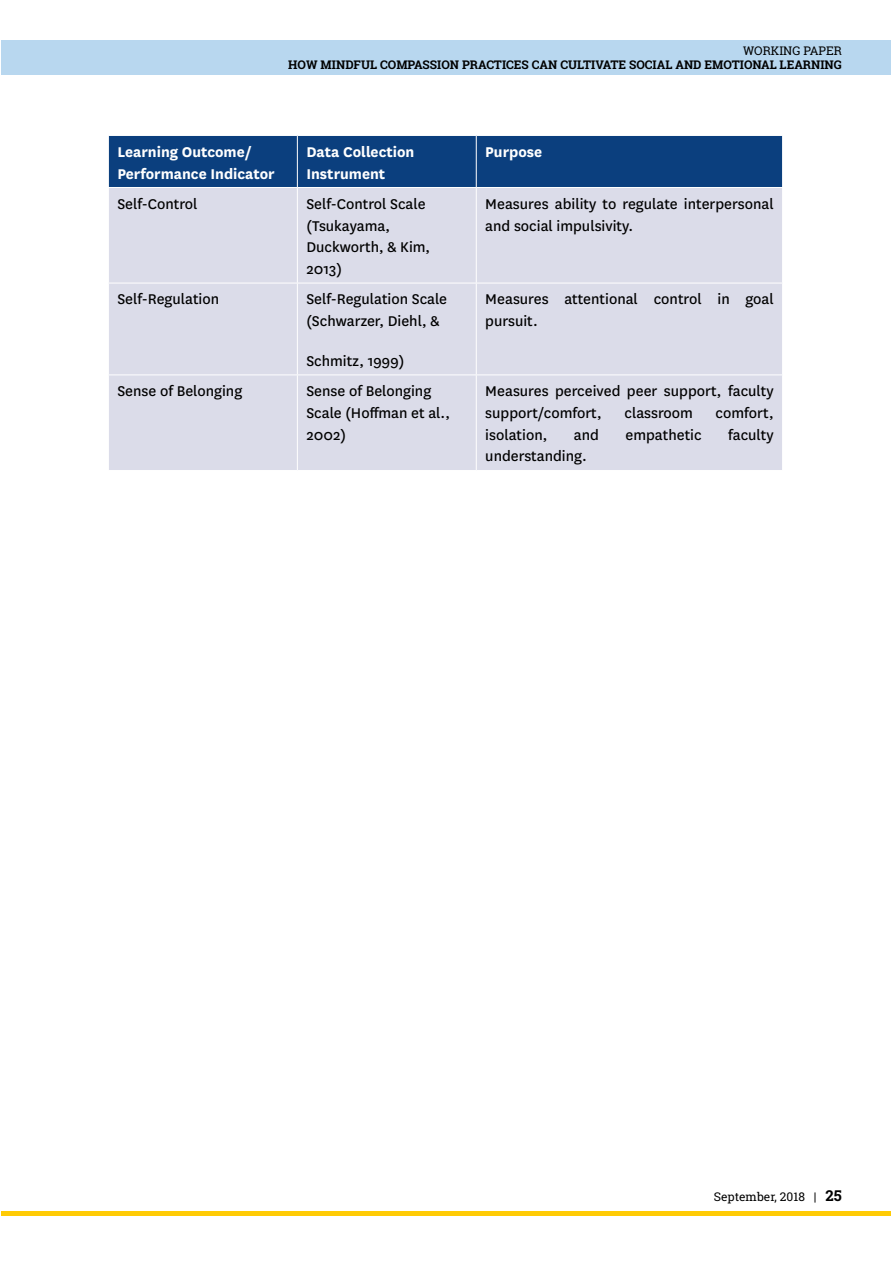
<style>
.page{position:relative;width:891px;height:1261px;background:#fff}
.page>*{position:absolute;margin:0;border:0;box-sizing:border-box;transform-origin:0 0}
.t1{font:16.5px/21.8px "National";color:#000}
.t2{font:700 16.5px/21.8px "National";color:#fff}
.t3{font:700 12px "Roboto Slab";color:#000}
.t4{font:12px "Roboto Slab";color:#000}
.s1{font-weight:700;font-size:15px}
</style>
<div class="page">
<hr style="left:0;top:40px;width:1px;height:35px;background:#b8d7ef">
<div style="left:1px;top:40px;width:890px;height:35px;background:#b8d7ef"></div>
<hr style="left:1px;top:1211px;width:890px;height:4px;background:#ffcb05">
<div style="left:109px;top:136px;width:673px;height:51px;background:#0b3f7e"></div>
<div style="left:109px;top:188px;width:673px;height:282px;background:#dbdce9"></div>
<hr style="left:297px;top:136px;width:1px;height:51px;background:#fff">
<hr style="left:476px;top:136px;width:1px;height:51px;background:#fff">
<hr style="left:297px;top:188px;width:1px;height:95px;background:#fff">
<hr style="left:476px;top:188px;width:1px;height:95px;background:#fff">
<hr style="left:108px;top:283px;width:189px;height:1px;background:#fff">
<hr style="left:297px;top:283px;width:179px;height:1px;background:#fff">
<hr style="left:297px;top:283px;width:1px;height:91px;background:#fff">
<hr style="left:476px;top:283px;width:307px;height:1px;background:#fff">
<hr style="left:476px;top:283px;width:1px;height:91px;background:#fff">
<hr style="left:108px;top:374px;width:189px;height:1px;background:#fff">
<hr style="left:297px;top:374px;width:179px;height:1px;background:#fff">
<hr style="left:297px;top:375px;width:1px;height:95px;background:#fff">
<hr style="left:476px;top:374px;width:307px;height:1px;background:#fff">
<hr style="left:476px;top:375px;width:1px;height:95px;background:#fff">
<p class="t4" style="left:743px;top:42px;width:100px">WORKING PAPER</p>
<p class="t3" style="left:288px;top:56px;width:555px">HOW MINDFUL COMPASSION PRACTICES CAN CULTIVATE SOCIAL AND EMOTIONAL LEARNING</p>
<p class="t2" style="left:117px;top:140px;width:159px">Learning Outcome/<br>Performance Indicator</p>
<p class="t2" style="left:306px;top:140px;width:110px">Data Collection<br>Instrument</p>
<p class="t2" style="left:485px;top:140px;width:58px">Purpose</p>
<p class="t1" style="left:117px;top:192px;width:82px">Self-Control</p>
<p class="t1" style="left:306px;top:192px;width:125px">Self-Control Scale (Tsukayama,<br>Duckworth, &amp; Kim,<br>2013)</p>
<p class="t1" style="left:485px;top:192px;width:290px">Measures ability to regulate interpersonal and social impulsivity.</p>
<p class="t1" style="left:117px;top:287px;width:103px">Self-Regulation</p>
<p class="t1" style="left:306px;top:287px;width:142px">Self-Regulation Scale (Schwarzer, Diehl, &amp;</p>
<p class="t1" style="left:306px;top:349px;width:99px">Schmitz, 1999)</p>
<p class="t1" style="left:485px;top:287px;width:290px">Measures attentional control in goal pursuit.</p>
<p class="t1" style="left:117px;top:379px;width:127px">Sense of Belonging</p>
<p class="t1" style="left:306px;top:379px;width:145px">Sense of Belonging<br>Scale (Hoffman et al.,<br>2002)</p>
<p class="t1" style="left:485px;top:379px;width:290px">Measures perceived peer support, faculty support/comfort,</p>
<p class="t1" style="left:624px;top:401px;width:70px">classroom</p>
<p class="t1" style="left:716px;top:401px;width:60px">comfort,</p>
<p class="t1" style="left:485px;top:423px;width:64px">isolation,</p>
<p class="t1" style="left:574px;top:423px;width:27px">and</p>
<p class="t1" style="left:625px;top:423px;width:78px">empathetic</p>
<p class="t1" style="left:728px;top:423px;width:47px">faculty</p>
<p class="t1" style="left:485px;top:444px;width:103px">understanding.</p>
<p class="t4" style="left:714px;top:1188px;width:130px">September, 2018 | <span class="s1">25</span></p>
</div>
